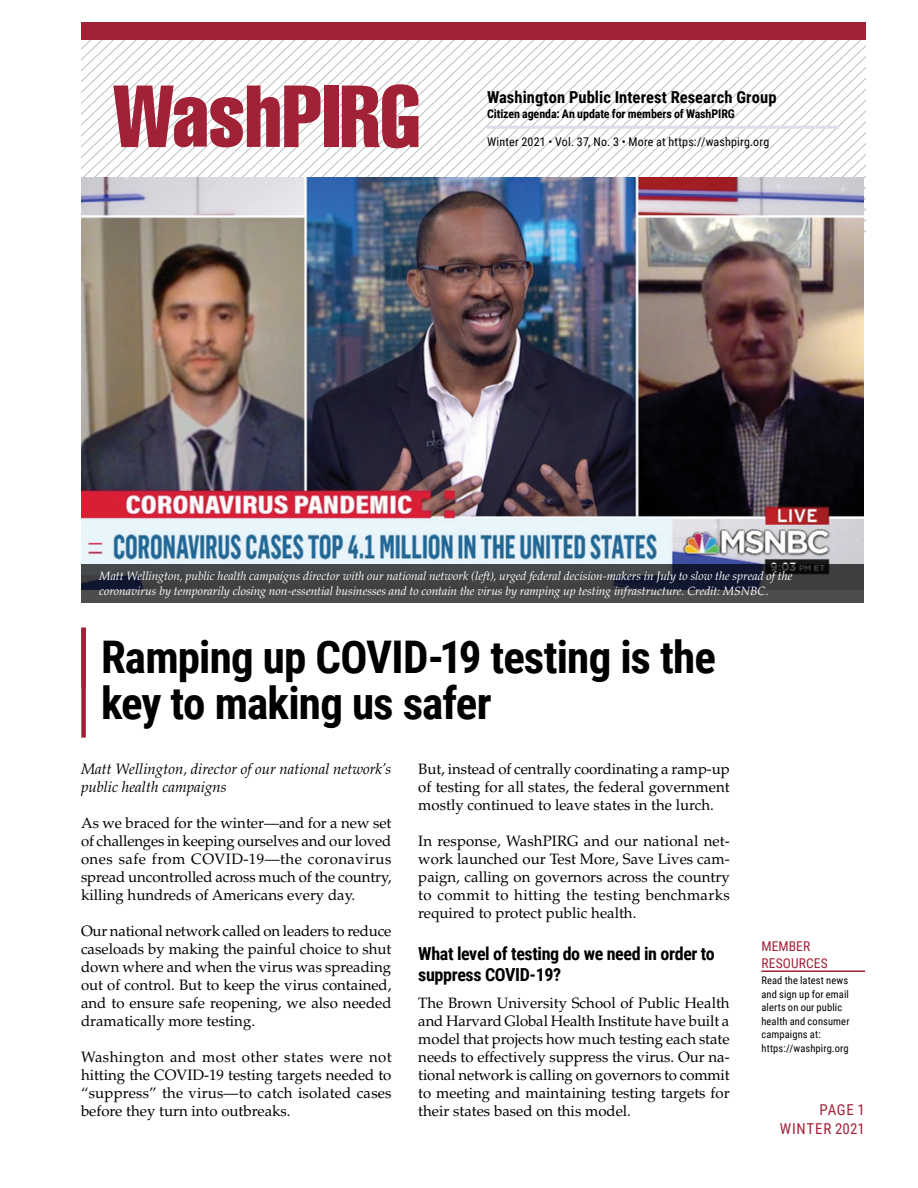
<style>
.page{position:relative;width:918px;height:1188px;background:#fff}
.page>*{position:absolute;margin:0;border:0;box-sizing:border-box;transform-origin:0 0}
.t1{font:700 45px/46.5px "Roboto Condensed";letter-spacing:-.02em;color:#000}
.t2{font:700 18px/21px "Roboto Condensed";letter-spacing:-.02em;color:#000}
.t3{font:700 16.5px "Roboto Condensed";letter-spacing:.005em;color:#000}
.t4{font:15px/18px "Palatino LT Std";color:#000;text-align:justify}
.t5{font:italic 15px/18px "Palatino LT Std";color:#000}
.t6{font:15px/19.5px "Roboto Condensed";letter-spacing:.045em;color:#a12236;text-align:right}
.t7{font:13.5px/16.5px "Roboto Condensed";letter-spacing:.01em;color:#a12236}
.t8{font:italic 12px/15px "Palatino LT Std";letter-spacing:-.005em;color:#fff}
.t9{font:12px "Roboto Condensed";letter-spacing:.02em;color:#000}
.t10{font:700 12px "Roboto Condensed";letter-spacing:-.005em;color:#000}
.t11{font:10.5px/13.5px "Roboto Condensed";letter-spacing:.01em;color:#000}
</style>
<div class="page">
<svg style="left:830px;top:40px;width:23px;height:138px"></svg>
<svg style="left:808px;top:40px;width:22px;height:138px"></svg>
<svg style="left:785px;top:40px;width:23px;height:138px"></svg>
<svg style="left:762px;top:40px;width:23px;height:138px"></svg>
<svg style="left:739px;top:40px;width:23px;height:138px"></svg>
<svg style="left:717px;top:40px;width:22px;height:138px"></svg>
<svg style="left:694px;top:40px;width:23px;height:138px"></svg>
<svg style="left:671px;top:40px;width:23px;height:138px"></svg>
<svg style="left:649px;top:40px;width:22px;height:138px"></svg>
<svg style="left:626px;top:40px;width:23px;height:138px"></svg>
<svg style="left:605px;top:40px;width:21px;height:138px"></svg>
<svg style="left:583px;top:40px;width:22px;height:138px"></svg>
<svg style="left:560px;top:40px;width:23px;height:138px"></svg>
<svg style="left:537px;top:40px;width:23px;height:138px"></svg>
<svg style="left:515px;top:40px;width:22px;height:138px"></svg>
<svg style="left:492px;top:40px;width:23px;height:138px"></svg>
<svg style="left:469px;top:40px;width:23px;height:138px"></svg>
<svg style="left:446px;top:40px;width:23px;height:138px"></svg>
<svg style="left:424px;top:40px;width:22px;height:138px"></svg>
<svg style="left:401px;top:40px;width:23px;height:138px"></svg>
<svg style="left:378px;top:40px;width:23px;height:138px"></svg>
<svg style="left:356px;top:40px;width:22px;height:138px"></svg>
<svg style="left:333px;top:40px;width:23px;height:138px"></svg>
<svg style="left:321px;top:40px;width:12px;height:138px"></svg>
<div style="left:81px;top:628px;width:5px;height:110px;background:#a12236"></div>
<hr style="left:487px;top:126px;width:352px;height:3px;background:#dbdeed">
<div style="left:324px;top:86px;width:14px;height:61px;background:#a12236"></div>
<svg style="left:342px;top:84px;width:77px;height:64px"></svg>
<svg style="left:81px;top:40px;width:240px;height:138px"></svg>
<hr style="left:761px;top:970px;width:104px;height:2px;background:#a12236">
<img style="left:81px;top:178px;width:783px;height:386px">
<div style="left:81px;top:23px;width:784px;height:17px;background:#a12236"></div>
<svg style="left:81px;top:564px;width:783px;height:38px;background:#3e4044"></svg>
<p class="t3" style="left:487px;top:85px;width:291px">Washington Public Interest Research Group</p>
<p class="t10" style="left:487px;top:105px;width:249px">Citizen agenda: An update for members of WashPIRG</p>
<p class="t9" style="left:487px;top:133px;width:284px">Winter 2021 • Vol. 37, No. 3 • More at https://washpirg.org</p>
<p class="t8" style="left:99px;top:569px;width:695px">Matt Wellington, public health campaigns director with our national network (left), urged federal decision-makers in July to slow the spread of the coronavirus by temporarily closing non-essential businesses and to contain the virus by ramping up testing infrastructure. Credit: MSNBC.</p>
<h1 class="t1" style="left:101px;top:632px;width:616px">Ramping up COVID-19 testing is the key to making us safer</h1>
<p class="t5" style="left:81px;top:760px;width:312px">Matt Wellington, director of our national network’s public health campaigns</p>
<p class="t4" style="left:81px;top:814px;width:312px">As we braced for the winter—and for a new set of challenges in keeping ourselves and our loved ones safe from COVID-19—the coronavirus spread uncontrolled across much of the country, killing hundreds of Americans every day.</p>
<p class="t4" style="left:81px;top:922px;width:312px">Our national network called on leaders to reduce caseloads by making the painful choice to shut down where and when the virus was spreading out of control. But to keep the virus contained, and to ensure safe reopening, we also needed dramatically more testing.</p>
<p class="t4" style="left:81px;top:1048px;width:312px">Washington and most other states were not hitting the COVID-19 testing targets needed to “suppress” the virus—to catch isolated cases before they turn into outbreaks.</p>
<p class="t4" style="left:418px;top:760px;width:313px">But, instead of centrally coordinating a ramp-up of testing for all states, the federal government mostly continued to leave states in the lurch.</p>
<p class="t4" style="left:418px;top:832px;width:313px">In response, WashPIRG and our national net&shy;work launched our Test More, Save Lives cam&shy;paign, calling on governors across the country to commit to hitting the testing benchmarks required to protect public health.</p>
<p class="t2" style="left:418px;top:942px;width:298px">What level of testing do we need in order to suppress COVID-19?</p>
<p class="t4" style="left:418px;top:994px;width:313px">The Brown University School of Public Health and Harvard Global Health Institute have built a model that projects how much testing each state needs to effectively suppress the virus. Our na&shy;tional network is calling on governors to commit to meeting and maintaining testing targets for their states based on this model.</p>
<p class="t7" style="left:761px;top:938px;width:68px">MEMBER<br>RESOURCES</p>
<p class="t11" style="left:761px;top:973px;width:90px">Read the latest news and sign up for email alerts on our public health and consumer campaigns at: https://washpirg.org</p>
<p class="t6" style="left:780px;top:1099px;width:87px">PAGE 1<br>WINTER 2021</p>
</div>
